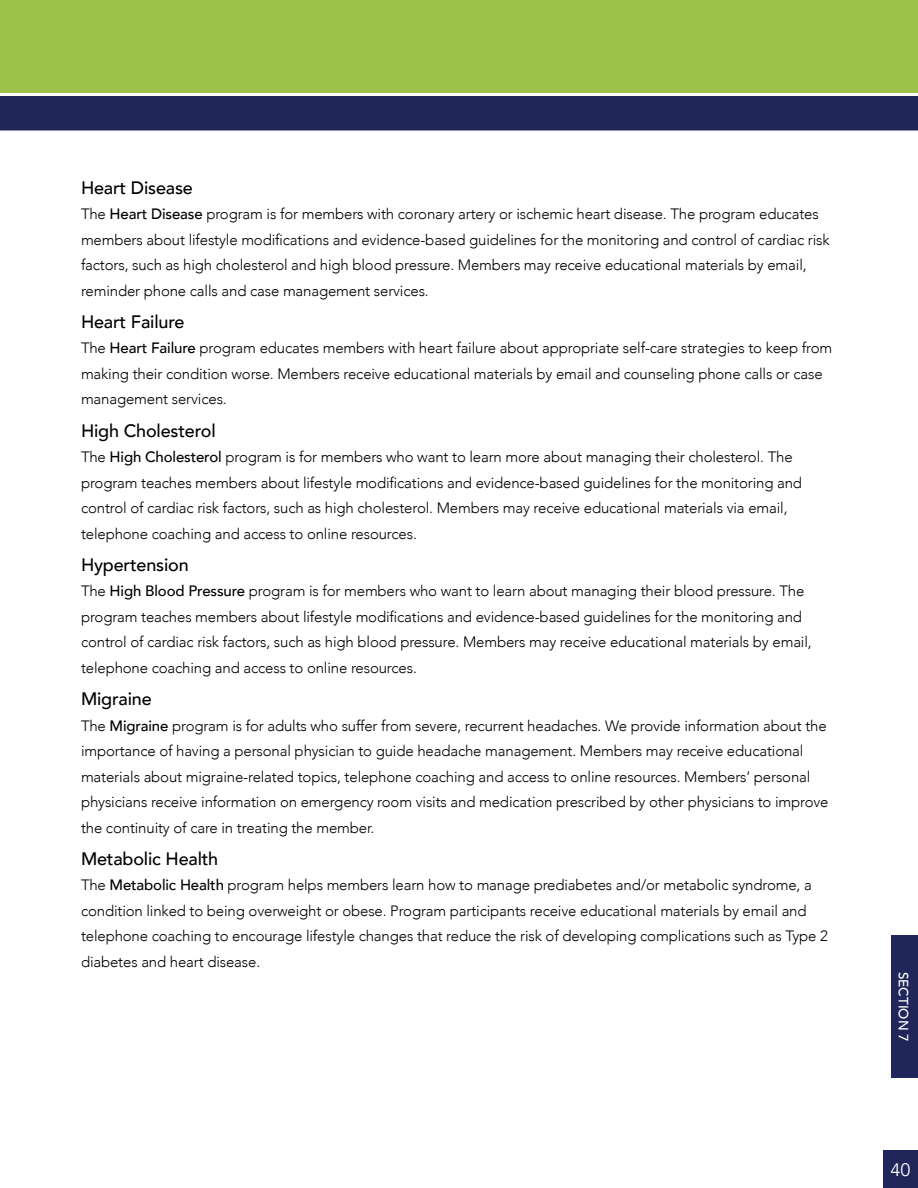
<style>
.page{position:relative;width:918px;height:1188px;background:#fff}
.page>*{position:absolute;margin:0;border:0;box-sizing:border-box;transform-origin:0 0}
.Subhead_2{font:500 18px "Avenir";letter-spacing:-.01em;color:#000}
.t1{font:18px "Avenir";color:#fff}
.Body_copy{font:300 15px/25.5px "Avenir";letter-spacing:-.01em;color:#000}
.t2{font:500 13.5px "Avenir";color:#fff}
.s1{font-weight:500}
</style>
<div class="page">
<div style="left:0;top:0;width:918px;height:116px;background:#9dc049"></div>
<svg style="left:0;top:93px;width:918px;height:38px;background:#343a69"></svg>
<div style="left:883px;top:1151px;width:35px;height:37px;background:#20265a"></div>
<div style="left:891px;top:935px;width:27px;height:143px;background:#20265a"></div>
<h3 class="Subhead_2" style="left:81px;top:172px;width:113px">Heart Disease</h3>
<p class="Body_copy" style="left:81px;top:201px;width:750px">The <span class="s1">Heart Disease</span> program is for members with coronary artery or ischemic heart disease. The program educates members about lifestyle modifications and evidence-based guidelines for the monitoring and control of cardiac risk factors, such as high cholesterol and high blood pressure. Members may receive educational materials by email, reminder phone calls and case management services.</p>
<h3 class="Subhead_2" style="left:81px;top:306px;width:105px">Heart Failure</h3>
<p class="Body_copy" style="left:81px;top:335px;width:753px">The <span class="s1">Heart Failure</span> program educates members with heart failure about appropriate self-care strategies to keep from making their condition worse. Members receive educational materials by email and counseling phone calls or case management services.</p>
<h3 class="Subhead_2" style="left:81px;top:415px;width:136px">High Cholesterol</h3>
<p class="Body_copy" style="left:81px;top:444px;width:723px">The <span class="s1">High Cholesterol</span> program is for members who want to learn more about managing their cholesterol. The program teaches members about lifestyle modifications and evidence-based guidelines for the monitoring and control of cardiac risk factors, such as high cholesterol. Members may receive educational materials via email, telephone coaching and access to online resources.</p>
<h3 class="Subhead_2" style="left:81px;top:549px;width:109px">Hypertension</h3>
<p class="Body_copy" style="left:81px;top:578px;width:732px">The <span class="s1">High Blood Pressure</span> program is for members who want to learn about managing their blood pressure. The program teaches members about lifestyle modifications and evidence-based guidelines for the monitoring and control of cardiac risk factors, such as high blood pressure. Members may receive educational materials by email, telephone coaching and access to online resources.</p>
<h3 class="Subhead_2" style="left:81px;top:683px;width:72px">Migraine</h3>
<p class="Body_copy" style="left:81px;top:713px;width:749px">The <span class="s1">Migraine</span> program is for adults who suffer from severe, recurrent headaches. We provide information about the importance of having a personal physician to guide headache management. Members may receive educational materials about migraine-related topics, telephone coaching and access to online resources. Members’ personal physicians receive information on emergency room visits and medication prescribed by other physicians to improve the continuity of care in treating the member.</p>
<h3 class="Subhead_2" style="left:81px;top:843px;width:139px">Metabolic Health</h3>
<p class="Body_copy" style="left:81px;top:872px;width:748px">The <span class="s1">Metabolic Health</span> program helps members learn how to manage prediabetes and/or metabolic syndrome, a condition linked to being overweight or obese. Program participants receive educational materials by email and telephone coaching to encourage lifestyle changes that reduce the risk of developing complications such as Type 2 diabetes and heart disease.</p>
<p class="t2" style="left:915px;top:972px;width:71px;rotate:90deg">SECTION 7</p>
<p class="t1" style="left:891px;top:1159px;width:22px">40</p>
</div>
